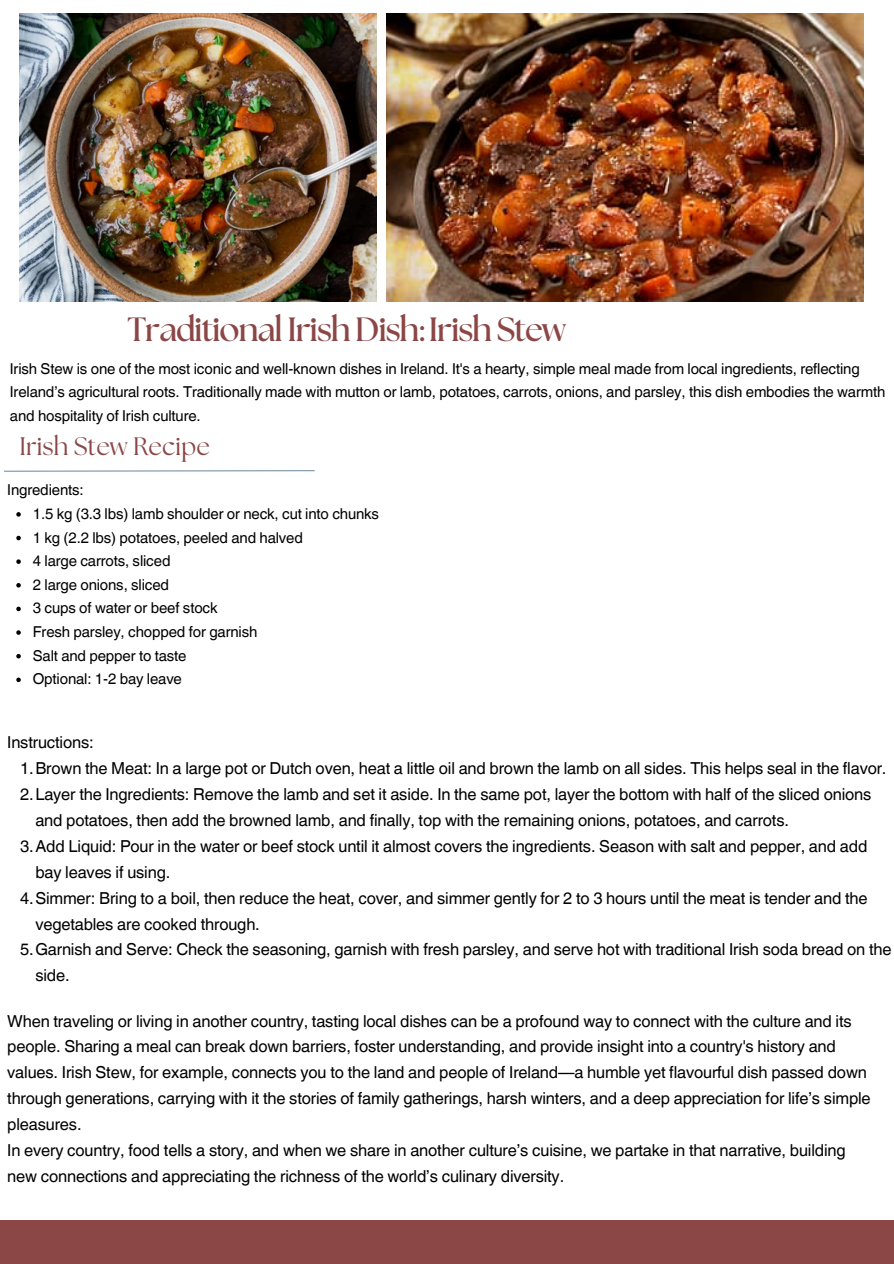
<style>
.page{position:relative;width:894px;height:1264px;background:#fff}
.page>*{position:absolute;margin:0;border:0;box-sizing:border-box;transform-origin:0 0}
.t1{font:700 33.6px "The Seasons";letter-spacing:-.03em;color:#8b4646}
.t2{font:25.2px "The Seasons";color:#8b4646}
.t3{font:16.5px/25.8px "Helvetica World";letter-spacing:-.01em;color:#000}
.t4{font:15px/23.7px "Helvetica World";letter-spacing:-.01em;color:#000}
</style>
<div class="page">
<div style="left:0;top:1220px;width:893px;height:43px;background:#8b4646"></div>
<svg style="left:4px;top:470px;width:311px;height:2px"></svg>
<img style="left:19px;top:13px;width:357px;height:288px">
<img style="left:386px;top:13px;width:477px;height:288px">
<svg style="left:16px;top:512px;width:5px;height:4px"></svg>
<svg style="left:16px;top:536px;width:5px;height:4px"></svg>
<svg style="left:16px;top:559px;width:5px;height:5px"></svg>
<svg style="left:16px;top:583px;width:5px;height:4px"></svg>
<svg style="left:16px;top:606px;width:5px;height:5px"></svg>
<svg style="left:16px;top:630px;width:5px;height:5px"></svg>
<svg style="left:16px;top:654px;width:5px;height:4px"></svg>
<svg style="left:16px;top:677px;width:5px;height:5px"></svg>
<p class="t1" style="left:127px;top:314px;width:440px">Traditional Irish Dish: Irish Stew</p>
<p class="t4" style="left:10px;top:356px;width:876px">Irish Stew is one of the most iconic and well-known dishes in Ireland. It's a hearty, simple meal made from local ingredients, reflecting<br>Ireland’s agricultural roots. Traditionally made with mutton or lamb, potatoes, carrots, onions, and parsley, this dish embodies the warmth and hospitality of Irish culture.</p>
<h3 class="t2" style="left:20px;top:435px;width:192px">Irish Stew Recipe</h3>
<h2 class="t4" style="left:7px;top:478px;width:78px">Ingredients:</h2>
<p class="t4" style="left:33px;top:502px;width:348px">1.5 kg (3.3 lbs) lamb shoulder or neck, cut into chunks</p>
<p class="t4" style="left:33px;top:525px;width:271px">1 kg (2.2 lbs) potatoes, peeled and halved</p>
<p class="t4" style="left:33px;top:549px;width:139px">4 large carrots, sliced</p>
<p class="t4" style="left:33px;top:572px;width:138px">2 large onions, sliced</p>
<p class="t4" style="left:33px;top:596px;width:186px">3 cups of water or beef stock</p>
<p class="t4" style="left:33px;top:620px;width:226px">Fresh parsley, chopped for garnish</p>
<p class="t4" style="left:33px;top:643px;width:155px">Salt and pepper to taste</p>
<p class="t4" style="left:33px;top:667px;width:151px">Optional: 1-2 bay leave</p>
<p class="t3" style="left:7px;top:729px;width:88px">Instructions:</p>
<p class="t3" style="left:20px;top:755px;width:867px">1.Brown the Meat: In a large pot or Dutch oven, heat a little oil and brown the lamb on all sides. This helps seal in the flavor.</p>
<p class="t3" style="left:35px;top:781px;width:837px;text-indent:-15px">2.Layer the Ingredients: Remove the lamb and set it aside. In the same pot, layer the bottom with half of the sliced onions and potatoes, then add the browned lamb, and finally, top with the remaining onions, potatoes, and carrots.</p>
<p class="t3" style="left:35px;top:833px;width:833px;text-indent:-15px">3.Add Liquid: Pour in the water or beef stock until it almost covers the ingredients. Season with salt and pepper, and add bay leaves if using.</p>
<p class="t3" style="left:35px;top:885px;width:833px;text-indent:-15px">4.Simmer: Bring to a boil, then reduce the heat, cover, and simmer gently for 2 to 3 hours until the meat is tender and the vegetables are cooked through.</p>
<p class="t3" style="left:35px;top:936px;width:857px;text-indent:-15px">5.Garnish and Serve: Check the seasoning, garnish with fresh parsley, and serve hot with traditional Irish soda bread on the side.</p>
<p class="t3" style="left:7px;top:1007px;width:864px">When traveling or living in another country, tasting local dishes can be a profound way to connect with the culture and its people. Sharing a meal can break down barriers, foster understanding, and provide insight into a country's history and values. Irish Stew, for example, connects you to the land and people of Ireland—a humble yet flavourful dish passed down through generations, carrying with it the stories of family gatherings, harsh winters, and a deep appreciation for life’s simple pleasures.</p>
<p class="t3" style="left:7px;top:1137px;width:839px">In every country, food tells a story, and when we share in another culture’s cuisine, we partake in that narrative, building new connections and appreciating the richness of the world’s culinary diversity.</p>
</div>
